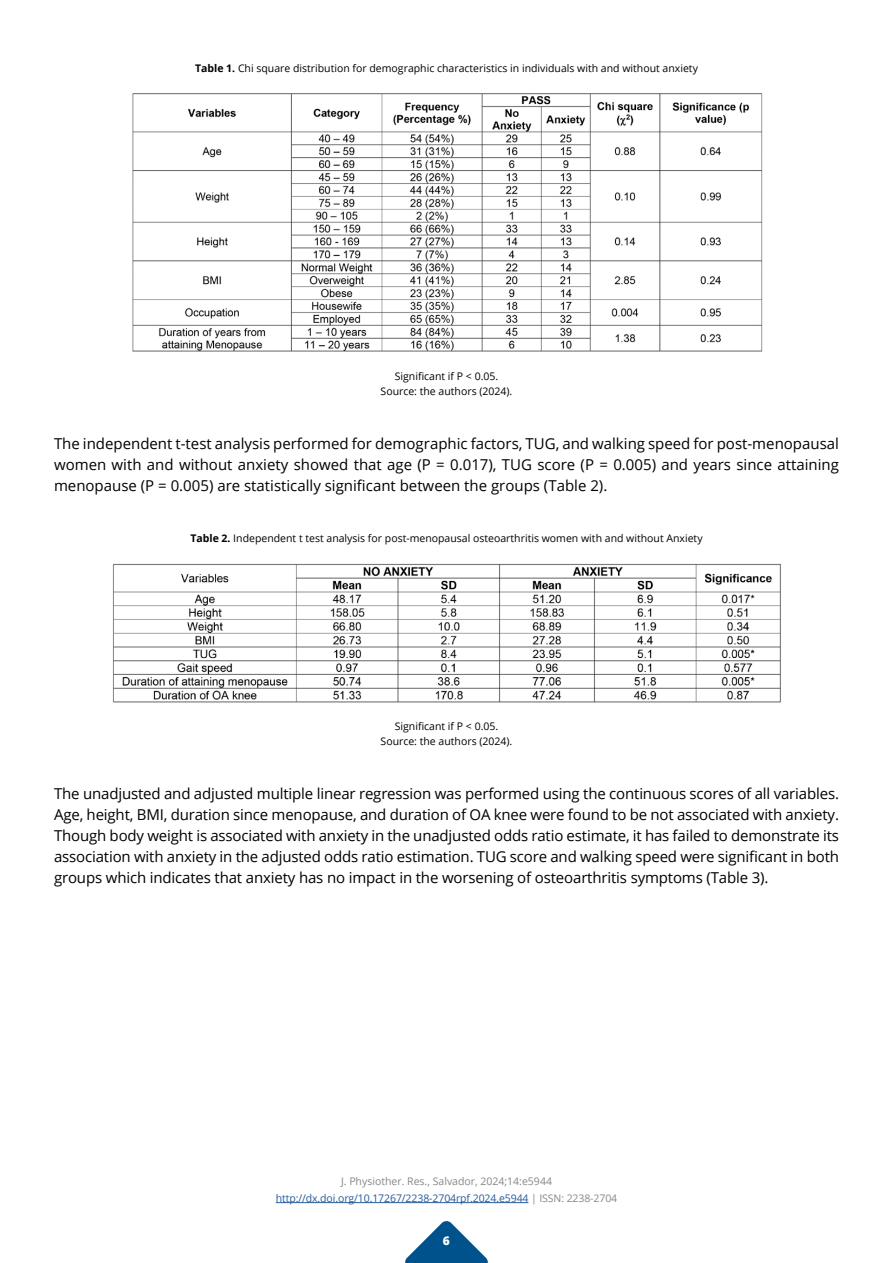
<style>
.page{position:relative;width:893px;height:1263px;background:#fff}
.page>*{position:absolute;margin:0;border:0;box-sizing:border-box;transform-origin:0 0}
.t1{font:15px/21px "Open Sans";letter-spacing:-.005em;color:#000;text-align:justify}
.t2{font:800 12px "Open Sans";color:#fff}
.t3{font:10.5px/15px "Open Sans";color:#000;text-align:center}
.t4{font:10.5px/16.5px "Open Sans";letter-spacing:-.01em;color:#878787;text-align:center}
.s1{font-weight:700}
.s2{color:#265b9b}
</style>
<div class="page">
<svg style="left:405px;top:1221px;width:83px;height:42px"></svg>
<hr style="left:276px;top:1202px;width:252px;height:1px;background:#265b9b">
<img style="left:113px;top:563px;width:668px;height:140px">
<img style="left:132px;top:93px;width:631px;height:259px">
<p class="t3" style="left:195px;top:60px;width:504px"><span class="s1">Table 1.</span> Chi square distribution for demographic characteristics in individuals with and without anxiety</p>
<p class="t3" style="left:381px;top:369px;width:133px">Significant if P &lt; 0.05.<br>Source: the authors (2024).</p>
<p class="t1" style="left:54px;top:433px;width:786px">The independent t-test analysis performed for demographic factors, TUG, and walking speed for post-menopausal women with and without anxiety showed that age (P = 0.017), TUG score (P = 0.005) and years since attaining menopause (P = 0.005) are statistically significant between the groups (Table 2).</p>
<p class="t3" style="left:190px;top:530px;width:514px"><span class="s1">Table 2.</span> Independent t test analysis for post-menopausal osteoarthritis women with and without Anxiety</p>
<p class="t3" style="left:381px;top:718px;width:133px">Significant if P &lt; 0.05.<br>Source: the authors (2024).</p>
<p class="t1" style="left:54px;top:783px;width:787px">The unadjusted and adjusted multiple linear regression was performed using the continuous scores of all variables.<br>Age, height, BMI, duration since menopause, and duration of OA knee were found to be not associated with anxiety.<br>Though body weight is associated with anxiety in the unadjusted odds ratio estimate, it has failed to demonstrate its association with anxiety in the adjusted odds ratio estimation. TUG score and walking speed were significant in both groups which indicates that anxiety has no impact in the worsening of osteoarthritis symptoms (Table 3).</p>
<p class="t4" style="left:276px;top:1173px;width:343px">J. Physiother. Res., Salvador, 2024;14:e5944 <span class="s2">http://dx.doi.org/10.17267/2238-2704rpf.2024.e5944</span> | ISSN: 2238-2704</p>
<p class="t2" style="left:443px;top:1232px;width:9px">6</p>
</div>
